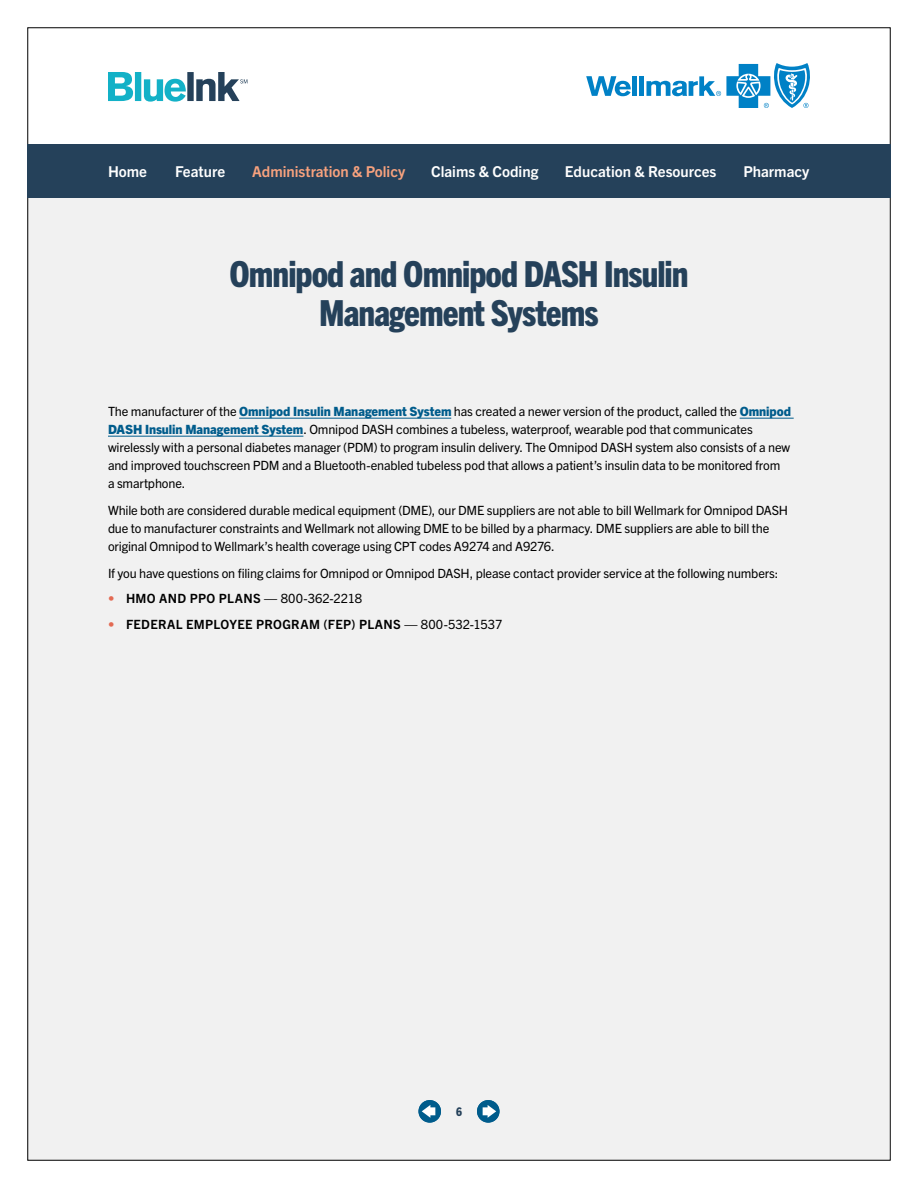
<style>
.page{position:relative;width:918px;height:1188px;background:#fff}
.page>*{position:absolute;margin:0;border:0;box-sizing:border-box;transform-origin:0 0}
.t1{font:800 condensed 36px/39px "Trade Gothic Next LT Pro";letter-spacing:-.025em;color:#25415a;text-align:center}
.t2{font:700 15px "Trade Gothic Next LT Pro";color:#fff}
.t3{font:700 15px "Trade Gothic Next LT Pro";color:#f8a27e}
.t4{font:12.75px/18px "Trade Gothic Next LT Pro";letter-spacing:-.01em;color:#000}
.t5{font:700 12.75px "Trade Gothic Next LT Pro";letter-spacing:.025em;color:#000}
.t6{font:800 condensed 12px "Trade Gothic Next LT Pro";color:#25415a}
.s1{font-weight:800;color:#005c8c}
.s2{color:#e36a53}
.s3{font-weight:400}
</style>
<div class="page">
<div style="left:27px;top:198px;width:861px;height:963px;background:#f1f1f1"></div>
<svg style="left:108px;top:72px;width:139px;height:30px"></svg>
<div style="left:639px;top:76px;width:5px;height:20px;background:#0081c6"></div>
<div style="left:632px;top:76px;width:5px;height:20px;background:#0081c6"></div>
<svg style="left:586px;top:76px;width:45px;height:20px"></svg>
<svg style="left:646px;top:63px;width:164px;height:45px"></svg>
<div style="left:27px;top:144px;width:864px;height:54px;background:#25415a"></div>
<div style="left:419px;top:1100px;width:22px;height:23px;background:#005c8c;border-radius:50%"></div>
<svg style="left:422px;top:1105px;width:13px;height:13px"></svg>
<div style="left:477px;top:1100px;width:23px;height:23px;background:#005c8c;border-radius:50%"></div>
<svg style="left:483px;top:1105px;width:13px;height:13px"></svg>
<hr style="left:239px;top:418px;width:212px;height:1px;background:#005c8c">
<hr style="left:740px;top:418px;width:54px;height:1px;background:#005c8c">
<hr style="left:108px;top:436px;width:195px;height:1px;background:#005c8c">
<p class="t2" style="left:108px;top:161px;width:40px">Home</p>
<p class="t2" style="left:175px;top:161px;width:51px">Feature</p>
<p class="t3" style="left:252px;top:161px;width:155px">Administration &amp; Policy</p>
<p class="t2" style="left:431px;top:161px;width:109px">Claims &amp; Coding</p>
<p class="t2" style="left:565px;top:161px;width:153px">Education &amp; Resources</p>
<p class="t2" style="left:743px;top:161px;width:67px">Pharmacy</p>
<h1 class="t1" style="left:229px;top:252px;width:461px">Omnipod and Omnipod DASH Insulin<br>Management Systems</h1>
<p class="t4" style="left:108px;top:401px;width:685px">The manufacturer of the <span class="s1">Omnipod Insulin Management System</span> has created a newer version of the product, called the <span class="s1">Omnipod DASH Insulin Management System</span>. Omnipod DASH combines a tubeless, waterproof, wearable pod that communicates wirelessly with a personal diabetes manager (PDM) to program insulin delivery. The Omnipod DASH system also consists of a new and improved touchscreen PDM and a Bluetooth-enabled tubeless pod that allows a patient’s insulin data to be monitored from<br>a smartphone.</p>
<p class="t4" style="left:108px;top:500px;width:682px">While both are considered durable medical equipment (DME), our DME suppliers are not able to bill Wellmark for Omnipod DASH due to manufacturer constraints and Wellmark not allowing DME to be billed by a pharmacy. DME suppliers are able to bill the original Omnipod to Wellmark’s health coverage using CPT codes A9274 and A9276.</p>
<p class="t4" style="left:108px;top:563px;width:672px">If you have questions on filing claims for Omnipod or Omnipod DASH, please contact provider service at the following numbers:</p>
<p class="t5" style="left:108px;top:590px;width:256px"><span class="s2">•</span> HMO AND PPO PLANS — <span class="s3">800-362-2218</span></p>
<p class="t5" style="left:108px;top:615px;width:396px"><span class="s2">•</span> FEDERAL EMPLOYEE PROGRAM (FEP) PLANS — <span class="s3">800‑532‑1537</span></p>
<p class="t6" style="left:456px;top:1104px;width:7px">6</p>
</div>
